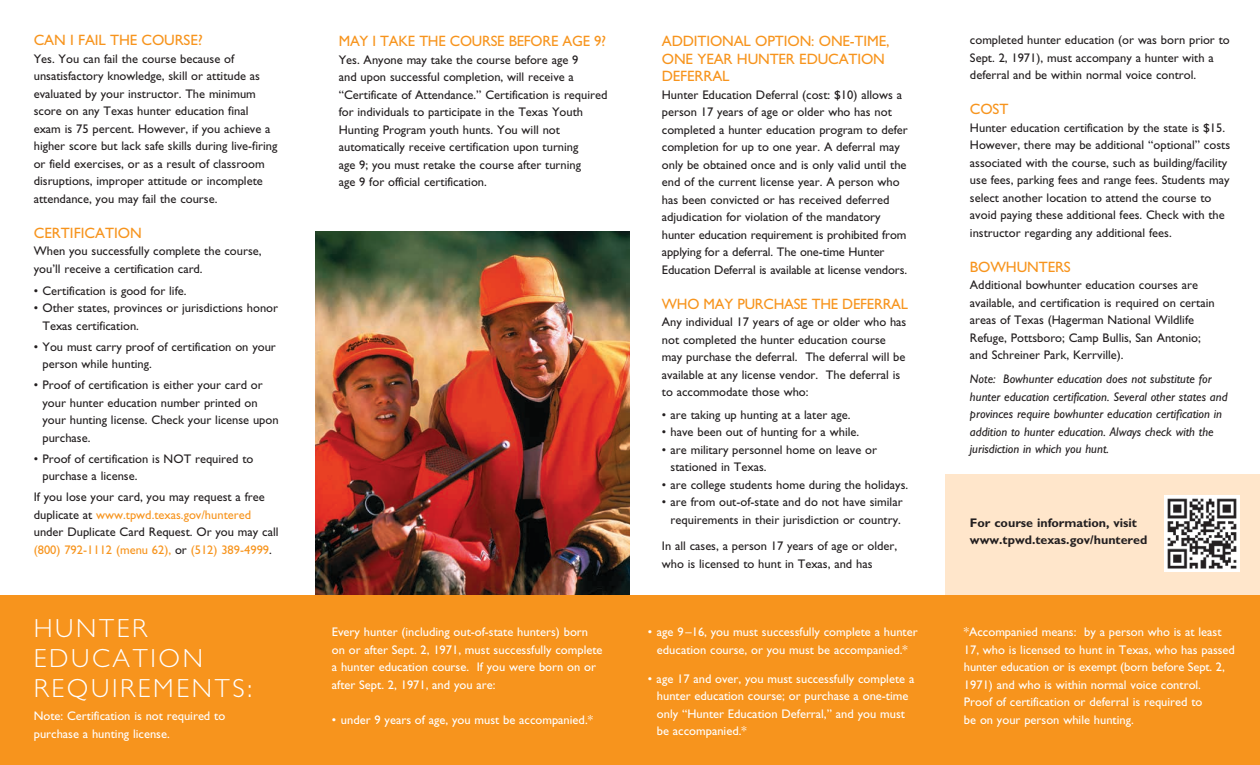
<style>
.page{position:relative;width:1260px;height:765px;background:#fff}
.page>*{position:absolute;margin:0;border:0;box-sizing:border-box;transform-origin:0 0}
.t1{font:300 26.25px/30px "Gill Sans";letter-spacing:.1em;color:#fff}
.t2{font:15px/17.5px "Gill Sans";letter-spacing:-.01em;color:#f7941d}
.t3{font:12.5px/17.5px "Gill Sans";color:#231f20}
.t4{font:12.5px/17.5px "Gill Sans";color:#fff}
.t5{font:italic 12.5px/17.5px "Gill Sans";color:#231f20}
.t6{font:700 12.5px/17.5px "Gill Sans";color:#231f20}
.s1{color:#f7941d}
</style>
<div class="page">
<div style="left:945px;top:474px;width:315px;height:140px;background:#ffe6cb"></div>
<img style="left:315px;top:231px;width:315px;height:364px">
<div style="left:0;top:595px;width:1260px;height:170px;background:#f7941d"></div>
<img style="left:1164px;top:496px;width:76px;height:76px">
<p class="t2" style="left:34px;top:31px;width:170px">CAN I FAIL THE COURSE?</p>
<p class="t3" style="left:34px;top:50px;width:245px">Yes. You can fail the course because of unsatisfactory knowledge, skill or attitude as evaluated by your instructor. The minimum score on any Texas hunter education final exam is 75 percent. However, if you achieve a higher score but lack safe skills during live-firing or field exercises, or as a result of classroom disruptions, improper attitude or incomplete attendance, you may fail the course.</p>
<p class="t2" style="left:34px;top:224px;width:110px">CERTIFICATION</p>
<p class="t3" style="left:34px;top:242px;width:229px">When you successfully complete the course, you’ll receive a certification card.</p>
<p class="t3" style="left:34px;top:282px;width:154px">• Certification is good for life.</p>
<p class="t3" style="left:42px;top:299px;width:237px;text-indent:-9px">• Other states, provinces or jurisdictions honor<br>Texas certification.</p>
<p class="t3" style="left:42px;top:338px;width:235px;text-indent:-9px">• You must carry proof of certification on your person while hunting.</p>
<p class="t3" style="left:42px;top:376px;width:238px;text-indent:-9px">• Proof of certification is either your card or your hunter education number printed on your hunting license. Check your license upon purchase.</p>
<p class="t3" style="left:42px;top:450px;width:212px;text-indent:-9px">• Proof of certification is NOT required to purchase a license.</p>
<p class="t3" style="left:34px;top:489px;width:246px">If you lose your card, you may request a free duplicate at <span class="s1">www.tpwd.texas.gov/huntered </span>under Duplicate Card Request. Or you may call <span class="s1">(800) 792-1112 (menu 62),</span> or <span class="s1">(512) 389-4999</span>.</p>
<p class="t1" style="left:34px;top:613px;width:115px">HUNTER</p>
<p class="t1" style="left:34px;top:643px;width:220px">EDUCATION<br>REQUIREMENTS:</p>
<p class="t4" style="left:34px;top:707px;width:193px">Note: Certification is not required to purchase a hunting license.</p>
<p class="t2" style="left:339px;top:33px;width:269px">MAY I TAKE THE COURSE BEFORE AGE 9?</p>
<p class="t3" style="left:339px;top:51px;width:270px">Yes. Anyone may take the course before age 9<br>and upon successful completion, will receive a “Certificate of Attendance.” Certification is required for individuals to participate in the Texas Youth Hunting Program youth hunts. You will not automatically receive certification upon turning<br>age 9; you must retake the course after turning<br>age 9 for official certification.</p>
<p class="t4" style="left:332px;top:623px;width:272px">Every hunter (including out-of-state hunters) born on or after Sept. 2, 1971, must successfully complete a hunter education course. If you were born on or after Sept. 2, 1971, and you are:</p>
<p class="t4" style="left:332px;top:711px;width:263px">• under 9 years of age, you must be accompanied.*</p>
<p class="t2" style="left:662px;top:33px;width:229px">ADDITIONAL OPTION: ONE-TIME,<br>ONE YEAR HUNTER EDUCATION<br>DEFERRAL</p>
<p class="t3" style="left:662px;top:86px;width:247px">Hunter Education Deferral (cost: $10) allows a person 17 years of age or older who has not completed a hunter education program to defer completion for up to one year. A deferral may only be obtained once and is only valid until the end of the current license year. A person who has been convicted or has received deferred adjudication for violation of the mandatory hunter education requirement is prohibited from applying for a deferral. The one-time Hunter Education Deferral is available at license vendors.</p>
<p class="t2" style="left:662px;top:295px;width:248px">WHO MAY PURCHASE THE DEFERRAL</p>
<p class="t3" style="left:662px;top:313px;width:246px">Any individual 17 years of age or older who has not completed the hunter education course may purchase the deferral. The deferral will be available at any license vendor. The deferral is to accommodate those who:</p>
<p class="t3" style="left:662px;top:406px;width:190px">• are taking up hunting at a later age.</p>
<p class="t3" style="left:662px;top:423px;width:199px">• have been out of hunting for a while.</p>
<p class="t3" style="left:671px;top:441px;width:208px;text-indent:-9px">• are military personnel home on leave or stationed in Texas.</p>
<p class="t3" style="left:662px;top:476px;width:248px">• are college students home during the holidays.</p>
<p class="t3" style="left:662px;top:493px;width:242px;text-align:center">• are from out-of-state and do not have similar requirements in their jurisdiction or country.</p>
<p class="t3" style="left:662px;top:537px;width:237px">In all cases, a person 17 years of age or older, who is licensed to hunt in Texas, and has</p>
<p class="t4" style="left:648px;top:623px;width:271px;text-align:center">• age 9 –16, you must successfully complete a hunter education course, or you must be accompanied.*</p>
<p class="t4" style="left:657px;top:670px;width:259px;text-indent:-9px">• age 17 and over, you must successfully complete a hunter education course; or purchase a one-time only “Hunter Education Deferral,” and you must be accompanied.*</p>
<p class="t3" style="left:970px;top:31px;width:261px">completed hunter education (or was born prior to<br>Sept. 2, 1971), must accompany a hunter with a deferral and be within normal voice control.</p>
<p class="t2" style="left:970px;top:101px;width:40px">COST</p>
<p class="t3" style="left:970px;top:119px;width:262px">Hunter education certification by the state is $15.<br>However, there may be additional “optional” costs associated with the course, such as building/facility use fees, parking fees and range fees. Students may select another location to attend the course to avoid paying these additional fees. Check with the instructor regarding any additional fees.</p>
<p class="t2" style="left:970px;top:258px;width:102px">BOWHUNTERS</p>
<p class="t3" style="left:970px;top:276px;width:246px">Additional bowhunter education courses are available, and certification is required on certain areas of Texas (Hagerman National Wildlife Refuge, Pottsboro; Camp Bullis, San Antonio; and Schreiner Park, Kerrville).</p>
<p class="t5" style="left:970px;top:370px;width:259px">Note: Bowhunter education does not substitute for hunter education certification. Several other states and provinces require bowhunter education certification in addition to hunter education. Always check with the jurisdiction in which you hunt.</p>
<p class="t6" style="left:970px;top:514px;width:179px">For course information, visit www.tpwd.texas.gov/huntered</p>
<p class="t4" style="left:964px;top:623px;width:273px">*Accompanied means: by a person who is at least 17, who is licensed to hunt in Texas, who has passed hunter education or is exempt (born before Sept. 2, 1971) and who is within normal voice control.<br>Proof of certification or deferral is required to<br>be on your person while hunting.</p>
</div>
